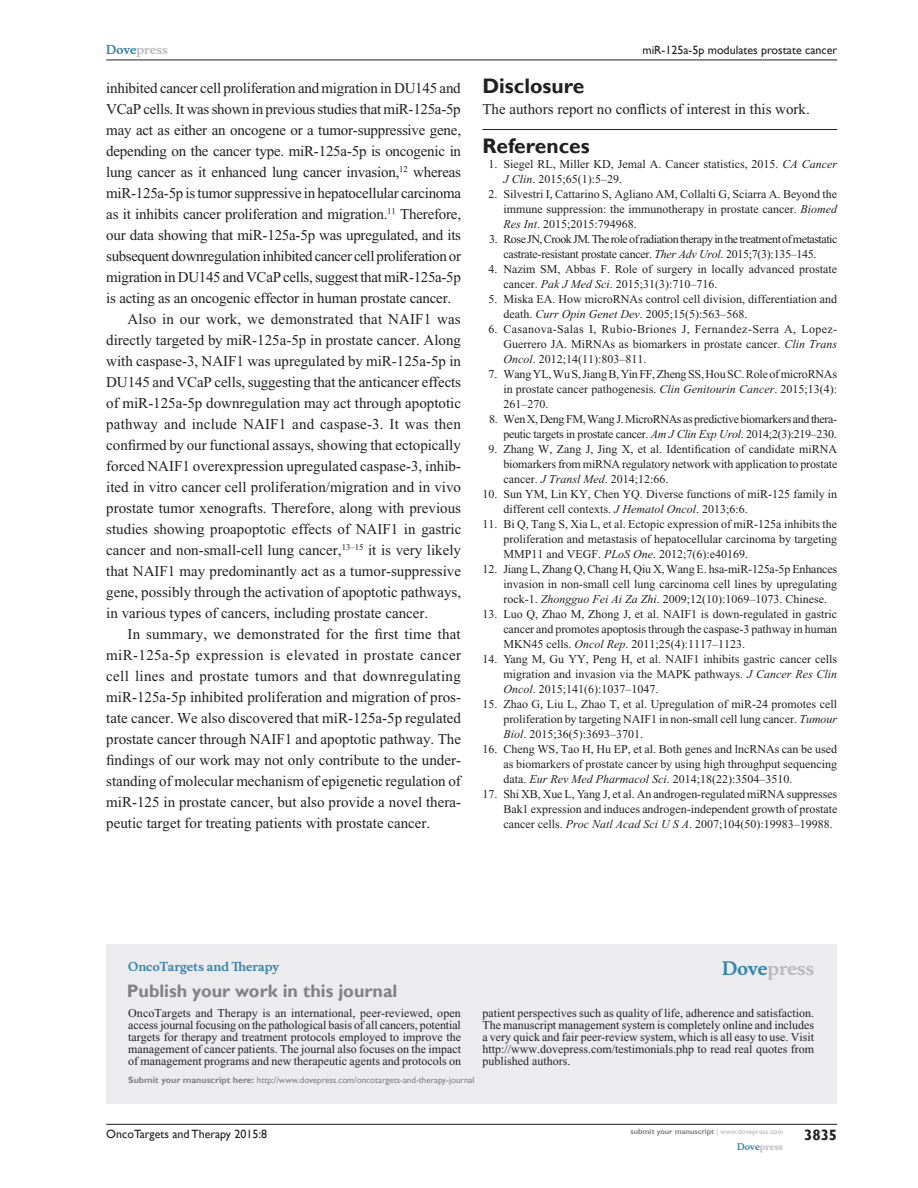
<style>
.page{position:relative;width:918px;height:1188px;background:#fff}
.page>*{position:absolute;margin:0;border:0;box-sizing:border-box;transform-origin:0 0}
.RefH{font:700 21px "Gill Sans";color:#231f20}
.PromBx-H1{font:700 18px "Gill Sans";color:#808285}
.PromBx-Brand{font:700 18px "Musee";color:#b8b9bc}
.Tx{font:15px/21px "Times New Roman";color:#231f20;text-align:justify}
.TxF{font:15px "Times New Roman";color:#231f20}
.t1{font:700 15px "Gill Sans";color:#231f20}
.RefNL2{font:12px/15px "Times New Roman";color:#231f20;text-align:justify}
.PromBx-Tx{font:12px/12px "Times New Roman";color:#231f20;text-align:justify}
.RefNL2-2{font:12px/15px "Times New Roman";letter-spacing:-.04em;color:#231f20;text-align:center}
.RefNL2-3{font:12px/15px "Times New Roman";letter-spacing:-.03em;color:#231f20;text-align:right}
.t2{font:12px "Gill Sans";color:#231f20}
.PromBx-JrnlName{font:700 12px "Musee";color:#3485ae}
.t3{font:700 12px "Musee";color:#b8b9bc}
.PromBx-SubmitMssWebA{font:9px "Gill Sans";color:#808285}
.t4{font:700 9px "Musee";color:#b8b9bc}
.t5{font:700 7.5px "Gill Sans";color:#808285}
.s1{color:#3485ae}
.s2{font-style:italic}
.s3{font-weight:700}
.s4{font-weight:400;color:#b8b9bc}
</style>
<div class="page">
<div style="left:106px;top:944px;width:731px;height:159px;background:#ececee"></div>
<hr style="left:106px;top:1124px;width:731px;height:1px;background:#231f20">
<hr style="left:106px;top:60px;width:731px;height:1px;background:#231f20">
<hr style="left:482px;top:129px;width:355px;height:1px;background:#231f20">
<p class="t3" style="left:106px;top:43px;width:63px"><span class="s1">Dove</span>press</p>
<p class="Tx" style="left:106px;top:77px;width:356px">inhibited cancer cell proliferation and migration in DU145 and VCaP cells. It was shown in previous studies that miR-125a-5p may act as either an oncogene or a tumor-suppressive gene, depending on the cancer type. miR-125a-5p is oncogenic in lung cancer as it enhanced lung cancer invasion,<sup>12</sup> whereas miR-125a-5p is tumor suppressive in hepatocellular carcinoma as it inhibits cancer proliferation and migration.<sup>11</sup> Therefore, our data showing that miR-125a-5p was upregulated, and its subsequent downregulation inhibited cancer cell proliferation or migration in DU145 and VCaP cells, suggest that miR-125a-5p is acting as an oncogenic effector in human prostate cancer.</p>
<p class="Tx" style="left:106px;top:308px;width:357px;text-indent:21px">Also in our work, we demonstrated that NAIF1 was directly targeted by miR-125a-5p in prostate cancer. Along with caspase-3, NAIF1 was upregulated by miR-125a-5p in DU145 and VCaP cells, suggesting that the anticancer effects of miR-125a-5p downregulation may act through apoptotic pathway and include NAIF1 and caspase-3. It was then confirmed by our functional assays, showing that ectopically forced NAIF1 overexpression upregulated caspase-3, inhib&shy;ited in vitro cancer cell proliferation/migration and in vivo prostate tumor xenografts. Therefore, along with previous studies showing proapoptotic effects of NAIF1 in gastric cancer and non-small-cell lung cancer,<sup>13–15</sup> it is very likely that NAIF1 may predominantly act as a tumor-suppressive gene, possibly through the activation of apoptotic pathways, in various types of cancers, including prostate cancer.</p>
<p class="Tx" style="left:106px;top:623px;width:356px;text-indent:21px">In summary, we demonstrated for the first time that miR-125a-5p expression is elevated in prostate cancer cell lines and prostate tumors and that downregulating miR-125a-5p inhibited proliferation and migration of pros&shy;tate cancer. We also discovered that miR-125a-5p regulated prostate cancer through NAIF1 and apoptotic pathway. The findings of our work may not only contribute to the under&shy;standing of molecular mechanism of epigenetic regulation of miR-125 in prostate cancer, but also provide a novel thera&shy;peutic target for treating patients with prostate cancer.</p>
<p class="t2" style="left:642px;top:43px;width:196px">miR-125a-5p modulates prostate cancer</p>
<h1 class="RefH" style="left:482px;top:73px;width:103px">Disclosure</h1>
<p class="TxF" style="left:482px;top:100px;width:329px">The authors report no conflicts of interest in this work.</p>
<p class="RefH" style="left:482px;top:133px;width:109px">References</p>
<p class="RefNL2" style="left:503px;top:156px;width:335px;text-indent:-15px">1. Siegel RL, Miller KD, Jemal A. Cancer statistics, 2015. <span class="s2">CA Cancer<br>J Clin</span>. 2015;65(1):5–29.</p>
<p class="RefNL2" style="left:503px;top:186px;width:335px;text-indent:-15px">2. Silvestri I, Cattarino S, Agliano AM, Collalti G, Sciarra A. Beyond the immune suppression: the immunotherapy in prostate cancer. <span class="s2">Biomed Res Int</span>. 2015;2015:794968.</p>
<p class="RefNL2-2" style="left:489px;top:231px;width:350px">3. Rose JN, Crook JM. The role of radiation therapy in the treatment of metastatic castrate-resistant prostate cancer. <span class="s2">Ther Adv Urol</span>. 2015;7(3):135–145.</p>
<p class="RefNL2" style="left:503px;top:261px;width:335px;text-indent:-15px">4. Nazim SM, Abbas F. Role of surgery in locally advanced prostate cancer. <span class="s2">Pak J Med Sci</span>. 2015;31(3):710–716.</p>
<p class="RefNL2" style="left:503px;top:291px;width:335px;text-indent:-15px">5. Miska EA. How microRNAs control cell division, differentiation and death. <span class="s2">Curr Opin Genet Dev</span>. 2005;15(5):563–568.</p>
<p class="RefNL2" style="left:503px;top:321px;width:335px;text-indent:-15px">6. Casanova-Salas I, Rubio-Briones J, Fernandez-Serra A, Lopez-Guerrero JA. MiRNAs as biomarkers in prostate cancer. <span class="s2">Clin Trans Oncol</span>. 2012;14(11):803–811.</p>
<p class="RefNL2" style="left:503px;top:366px;width:335px;text-indent:-15px">7. Wang YL, Wu S, Jiang B, Yin FF, Zheng SS, Hou SC. Role of microRNAs in prostate cancer pathogenesis. <span class="s2">Clin Genitourin Cancer</span>. 2015;13(4):<br>261–270.</p>
<p class="RefNL2-3" style="left:489px;top:411px;width:350px">8. Wen X, Deng FM, Wang J. MicroRNAs as predictive biomarkers and thera&shy;peutic targets in prostate cancer. <span class="s2">Am J Clin Exp Urol</span>. 2014;2(3):219–230.</p>
<p class="RefNL2" style="left:503px;top:441px;width:336px;text-indent:-15px">9. Zhang W, Zang J, Jing X, et al. Identification of candidate miRNA biomarkers from miRNA regulatory network with application to prostate cancer. <span class="s2">J Transl Med</span>. 2014;12:66.</p>
<p class="RefNL2" style="left:503px;top:486px;width:335px;text-indent:-21px">10. Sun YM, Lin KY, Chen YQ. Diverse functions of miR-125 family in different cell contexts. <span class="s2">J Hematol Oncol</span>. 2013;6:6.</p>
<p class="RefNL2" style="left:503px;top:516px;width:335px;text-indent:-21px">11. Bi Q, Tang S, Xia L, et al. Ectopic expression of miR-125a inhibits the proliferation and metastasis of hepatocellular carcinoma by targeting MMP11 and VEGF. <span class="s2">PLoS One</span>. 2012;7(6):e40169.</p>
<p class="RefNL2" style="left:503px;top:561px;width:335px;text-indent:-21px">12. Jiang L, Zhang Q, Chang H, Qiu X, Wang E. hsa-miR-125a-5p Enhances invasion in non-small cell lung carcinoma cell lines by upregulating rock-1. <span class="s2">Zhongguo Fei Ai Za Zhi</span>. 2009;12(10):1069–1073. Chinese.</p>
<p class="RefNL2" style="left:503px;top:606px;width:335px;text-indent:-21px">13. Luo Q, Zhao M, Zhong J, et al. NAIF1 is down-regulated in gastric cancer and promotes apoptosis through the caspase-3 pathway in human MKN45 cells. <span class="s2">Oncol Rep</span>. 2011;25(4):1117–1123.</p>
<p class="RefNL2" style="left:503px;top:651px;width:335px;text-indent:-21px">14. Yang M, Gu YY, Peng H, et al. NAIF1 inhibits gastric cancer cells migration and invasion via the MAPK pathways. <span class="s2">J Cancer Res Clin Oncol</span>. 2015;141(6):1037–1047.</p>
<p class="RefNL2" style="left:503px;top:696px;width:335px;text-indent:-21px">15. Zhao G, Liu L, Zhao T, et al. Upregulation of miR-24 promotes cell proliferation by targeting NAIF1 in non-small cell lung cancer. <span class="s2">Tumour Biol</span>. 2015;36(5):3693–3701.</p>
<p class="RefNL2" style="left:503px;top:741px;width:335px;text-indent:-21px">16. Cheng WS, Tao H, Hu EP, et al. Both genes and lncRNAs can be used as biomarkers of prostate cancer by using high throughput sequencing data. <span class="s2">Eur Rev Med Pharmacol Sci</span>. 2014;18(22):3504–3510.</p>
<p class="RefNL2" style="left:503px;top:786px;width:336px;text-indent:-21px">17. Shi XB, Xue L, Yang J, et al. An androgen-regulated miRNA suppresses Bak1 expression and induces androgen-independent growth of prostate cancer cells. <span class="s2">Proc Natl Acad Sci U S A</span>. 2007;104(50):19983–19988.</p>
<p class="PromBx-JrnlName" style="left:128px;top:959px;width:152px">OncoTargets and Therapy</p>
<p class="PromBx-H1" style="left:127px;top:980px;width:272px">Publish your work in this journal</p>
<p class="PromBx-Brand" style="left:722px;top:958px;width:94px"><span class="s1">Dove</span>press</p>
<p class="PromBx-Tx" style="left:128px;top:1007px;width:334px">OncoTargets and Therapy is an international, peer-reviewed, open access journal focusing on the pathological basis of all cancers, potential targets for therapy and treatment protocols employed to improve the management of cancer patients. The journal also focuses on the impact of management programs and new therapeutic agents and protocols on</p>
<p class="PromBx-Tx" style="left:482px;top:1007px;width:333px">patient perspectives such as quality of life, adherence and satisfaction.<br>The manuscript management system is completely online and includes a very quick and fair peer-review system, which is all easy to use. Visit http://www.dovepress.com/testimonials.php to read real quotes from published authors.</p>
<p class="PromBx-SubmitMssWebA" style="left:128px;top:1075px;width:348px"><span class="s3">Submit your manuscript here:</span> http://www.dovepress.com/oncotargets-and-therapy-journal</p>
<p class="t2" style="left:106px;top:1127px;width:162px">OncoTargets and Therapy 2015:8</p>
<p class="t5" style="left:631px;top:1127px;width:154px">submit your manuscript <span class="s4">| www.dovepress.com</span></p>
<p class="t4" style="left:737px;top:1141px;width:48px"><span class="s1">Dove</span>press</p>
<p class="t1" style="left:804px;top:1126px;width:35px">3835</p>
</div>
